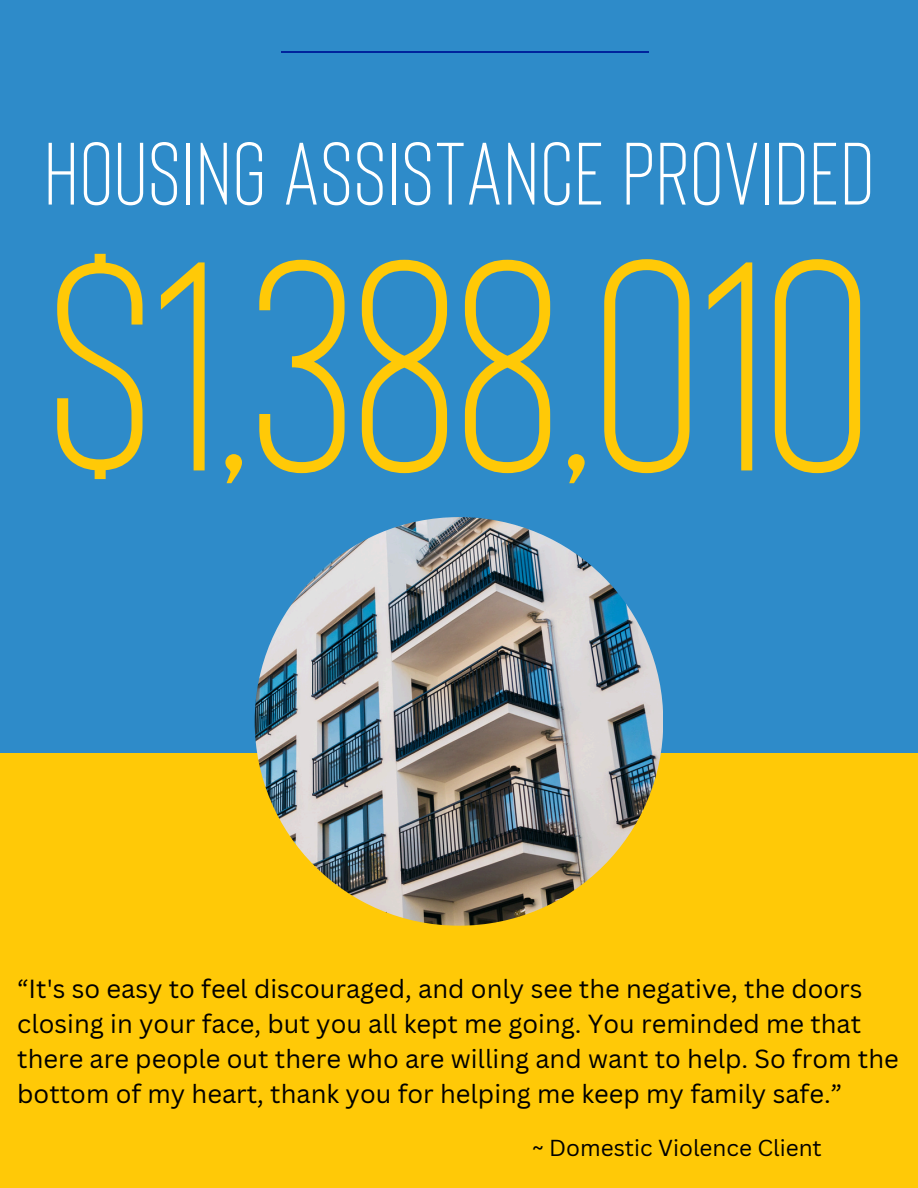
<style>
.page{position:relative;width:918px;height:1188px;background:#ffc907}
.page>*{position:absolute;margin:0;border:0;box-sizing:border-box;transform-origin:0 0}
.t1{font:297.15px "Bison";color:#ffc907}
.t2{font:88.2px "Bison";letter-spacing:.035em;color:#fff}
.t3{font:25.5px/34.8px "Canva Sans";color:#000}
.t4{font:22.5px "Canva Sans";color:#000}
</style>
<div class="page">
<div style="left:1px;top:0;width:917px;height:752px;background:#2e8bc9"></div>
<img style="left:255px;top:517px;width:408px;height:409px;border-radius:50%">
<hr style="left:281px;top:51px;width:367px;height:2px;background:#00239c">
<h2 class="t2" style="left:45px;top:116px;width:830px">HOUSING ASSISTANCE PROVIDED</h2>
<h1 class="t1" style="left:47px;top:173px;width:825px">$1,388,010</h1>
<p class="t3" style="left:17px;top:971px;width:883px">“It's so easy to feel discouraged, and only see the negative, the doors closing in your face, but you all kept me going. You reminded me that there are people out there who are willing and want to help. So from the bottom of my heart, thank you for helping me keep my family safe.”</p>
<h3 class="t4" style="left:532px;top:1132px;width:291px">~ Domestic Violence Client</h3>
</div>
